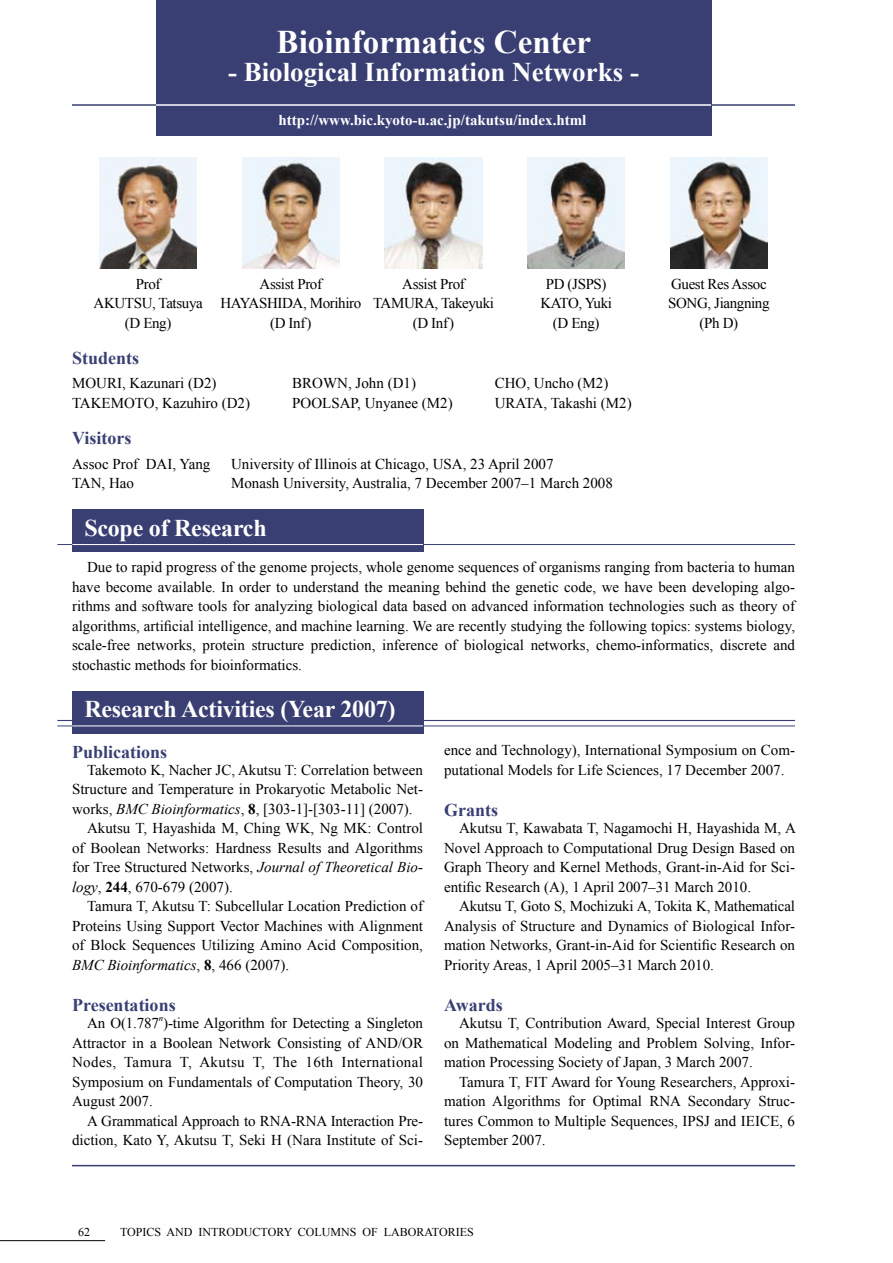
<style>
.page{position:relative;width:893px;height:1263px;background:#fff}
.page>*{position:absolute;margin:0;border:0;box-sizing:border-box;transform-origin:0 0}
.t1{font:700 33px "Times New Roman";color:#fff}
.t2{font:700 27px "Times New Roman";color:#fff}
.t3{font:700 24px "Times New Roman";letter-spacing:-.01em;color:#fff}
.t4{font:700 18px "Times New Roman";color:#393f73}
.t5{font:15px/19.5px "Times New Roman";color:#000;text-align:justify}
.t6{font:15px/19.5px "Times New Roman";letter-spacing:-.025em;color:#000;text-align:center}
.t7{font:700 15px "Times New Roman";color:#fff}
.t8{font:italic 15px "Times New Roman";color:#000}
.t9{font:12px "Times New Roman";color:#000}
.t10{font:italic 8.7px "Times New Roman";color:#000}
.s1{font-style:italic}
.s2{font-weight:700}
.s3{font-style:normal}
.s4{font-weight:700;font-style:normal}
</style>
<div class="page">
<hr style="left:72px;top:1165px;width:723px;height:1px;background:#393f73">
<hr style="left:72px;top:104px;width:723px;height:2px;background:#393f73">
<div style="left:156px;top:0;width:555px;height:136px;background:#393f73"></div>
<hr style="left:156px;top:104px;width:555px;height:2px;background:#fff">
<hr style="left:0;top:1240px;width:105px;height:1px;background:#000">
<hr style="left:892px;top:0;width:1px;height:136px;background:#393f73">
<div style="left:72px;top:510px;width:351px;height:42px;background:#393f73"></div>
<hr style="left:72px;top:544px;width:351px;height:1px;background:#fff">
<hr style="left:423px;top:544px;width:372px;height:1px;background:#393f73">
<svg style="left:57px;top:544px;width:15px;height:1px"></svg>
<hr style="left:423px;top:725px;width:372px;height:1px;background:#393f73">
<hr style="left:423px;top:720px;width:372px;height:1px;background:#393f73">
<div style="left:72px;top:691px;width:351px;height:43px;background:#393f73"></div>
<hr style="left:72px;top:725px;width:351px;height:1px;background:#fff">
<svg style="left:57px;top:720px;width:15px;height:6px"></svg>
<img style="left:99px;top:158px;width:98px;height:110px">
<img style="left:670px;top:158px;width:98px;height:110px">
<img style="left:385px;top:158px;width:97px;height:110px">
<img style="left:527px;top:158px;width:98px;height:110px">
<img style="left:242px;top:158px;width:98px;height:111px">
<h1 class="t1" style="left:277px;top:19px;width:316px">Bioinformatics Center</h1>
<h2 class="t2" style="left:228px;top:53px;width:412px">- Biological Information Networks -</h2>
<p class="t7" style="left:278px;top:110px;width:309px">http://www.bic.kyoto-u.ac.jp/takutsu/index.html</p>
<p class="t6" style="left:94px;top:273px;width:111px">Prof<br>AKUTSU, Tatsuya (D Eng)</p>
<p class="t6" style="left:220px;top:273px;width:143px">Assist Prof<br>HAYASHIDA, Morihiro (D Inf )</p>
<p class="t6" style="left:373px;top:273px;width:123px">Assist Prof<br>TAMURA, Takeyuki (D Inf )</p>
<p class="t6" style="left:540px;top:273px;width:73px">PD (JSPS)<br>KATO, Yuki (D Eng)</p>
<p class="t6" style="left:668px;top:273px;width:103px">Guest Res Assoc<br>SONG, Jiangning (Ph D)</p>
<p class="t4" style="left:72px;top:345px;width:69px">Students</p>
<p class="t5" style="left:72px;top:373px;width:180px">MOURI, Kazunari (D2)<br>TAKEMOTO, Kazuhiro (D2)</p>
<p class="t5" style="left:292px;top:373px;width:162px">BROWN, John (D1)<br>POOLSAP, Unyanee (M2)</p>
<p class="t5" style="left:495px;top:373px;width:139px">CHO, Uncho (M2)<br>URATA, Takashi (M2)</p>
<p class="t4" style="left:72px;top:426px;width:61px">Visitors</p>
<p class="t5" style="left:72px;top:454px;width:140px">Assoc Prof DAI, Yang</p>
<p class="t5" style="left:231px;top:454px;width:324px">University of Illinois at Chicago, USA, 23 April 2007</p>
<p class="t5" style="left:72px;top:473px;width:64px">TAN, Hao</p>
<p class="t5" style="left:231px;top:473px;width:383px">Monash University, Australia, 7 December 2007–1 March 2008</p>
<h3 class="t3" style="left:84px;top:511px;width:184px">Scope of Research</h3>
<p class="t5" style="left:72px;top:557px;width:725px;text-indent:15px">Due to rapid progress of the genome projects, whole genome sequences of organisms ranging from bacteria to human have become available. In order to understand the meaning behind the genetic code, we have been developing algo&shy;rithms and software tools for analyzing biological data based on advanced information technologies such as theory of algorithms, artificial intelligence, and machine learning. We are recently studying the following topics: systems biology, scale-free networks, protein structure prediction, inference of biological networks, chemo-informatics, discrete and stochastic- methods for bioinformatics.</p>
<h3 class="t3" style="left:84px;top:692px;width:313px">Research Activities (Year 2007)</h3>
<p class="t4" style="left:72px;top:739px;width:97px">Publications</p>
<p class="t5" style="left:87px;top:759px;width:337px">Takemoto K, Nacher JC, Akutsu T: Correlation between</p>
<p class="t5" style="left:72px;top:779px;width:352px">Structure and Temperature in Prokaryotic Metabolic Net-</p>
<p class="t5" style="left:72px;top:798px;width:342px">works, <span class="s1">BMC Bioinformatics</span>, <span class="s2">8</span>, [303-1]-[303-11] (2007).</p>
<p class="t5" style="left:87px;top:818px;width:337px">Akutsu T, Hayashida M, Ching WK, Ng MK: Control</p>
<p class="t5" style="left:72px;top:837px;width:352px">of Boolean Networks: Hardness Results and Algorithms</p>
<p class="t5" style="left:72px;top:857px;width:352px">for Tree Structured Networks, <span class="s1">Journal of Theoretical Bio-</span></p>
<p class="t5" style="left:72px;top:876px;width:162px"><span class="s1">logy</span>, <span class="s2">244</span>, 670-679 (2007).</p>
<p class="t5" style="left:87px;top:896px;width:337px">Tamura T, Akutsu T: Subcellular Location Prediction of</p>
<p class="t5" style="left:72px;top:915px;width:353px">Proteins Using Support Vector Machines with Alignment</p>
<p class="t5" style="left:72px;top:935px;width:352px">of Block Sequences Utilizing Amino Acid Composition,</p>
<p class="t8" style="left:72px;top:954px;width:219px">BMC Bioinformatics<span class="s3">,</span> <span class="s4">8</span><span class="s3">, 466 (2007).</span></p>
<p class="t4" style="left:72px;top:992px;width:105px">Presentations</p>
<p class="t5" style="left:87px;top:1013px;width:338px">An O(1.787 )-time Algorithm for Detecting a Singleton</p>
<p class="t10" style="left:159px;top:1012px;width:6px">n</p>
<p class="t5" style="left:72px;top:1032px;width:353px">Attractor in a Boolean Network Consisting of AND/OR Nodes, Tamura T, Akutsu T, The 16th International Symposium on Fundamentals of Computation Theory, 30<br>August 2007.</p>
<p class="t5" style="left:72px;top:1110px;width:352px;text-align:right">A Grammatical Approach to RNA-RNA Interaction Pre&shy;diction, Kato Y, Akutsu T, Seki H (Nara Institute of Sci-</p>
<p class="t5" style="left:444px;top:740px;width:352px">ence and Technology), International Symposium on Com&shy;putational Models for Life Sciences, 17 December 2007.</p>
<p class="t4" style="left:444px;top:797px;width:55px">Grants</p>
<p class="t5" style="left:444px;top:818px;width:353px;text-indent:15px">Akutsu T, Kawabata T, Nagamochi H, Hayashida M, A Novel Approach to Computational Drug Design Based on Graph Theory and Kernel Methods, Grant-in-Aid for Sci&shy;entific Research (A), 1 April 2007–31 March 2010.</p>
<p class="t5" style="left:444px;top:896px;width:353px;text-indent:15px">Akutsu T, Goto S, Mochizuki A, Tokita K, Mathematical Analysis of Structure and Dynamics of Biological Infor&shy;mation Networks, Grant-in-Aid for Scientific Research on Priority Areas, 1 April 2005–31 March 2010.</p>
<p class="t4" style="left:444px;top:992px;width:60px">Awards</p>
<p class="t5" style="left:444px;top:1013px;width:352px;text-indent:15px">Akutsu T, Contribution Award, Special Interest Group on Mathematical Modeling and Problem Solving, Infor&shy;mation Processing Society of Japan, 3 March 2007.</p>
<p class="t5" style="left:444px;top:1071px;width:353px;text-indent:15px">Tamura T, FIT Award for Young Researchers, Approxi&shy;mation Algorithms for Optimal RNA Secondary Struc&shy;tures Common to Multiple Sequences, IPSJ and IEICE, 6<br>September 2007.</p>
<p class="t9" style="left:78px;top:1223px;width:13px">62</p>
<p class="t9" style="left:120px;top:1223px;width:355px">TOPICS AND INTRODUCTORY COLUMNS OF LABORATORIES</p>
</div>
